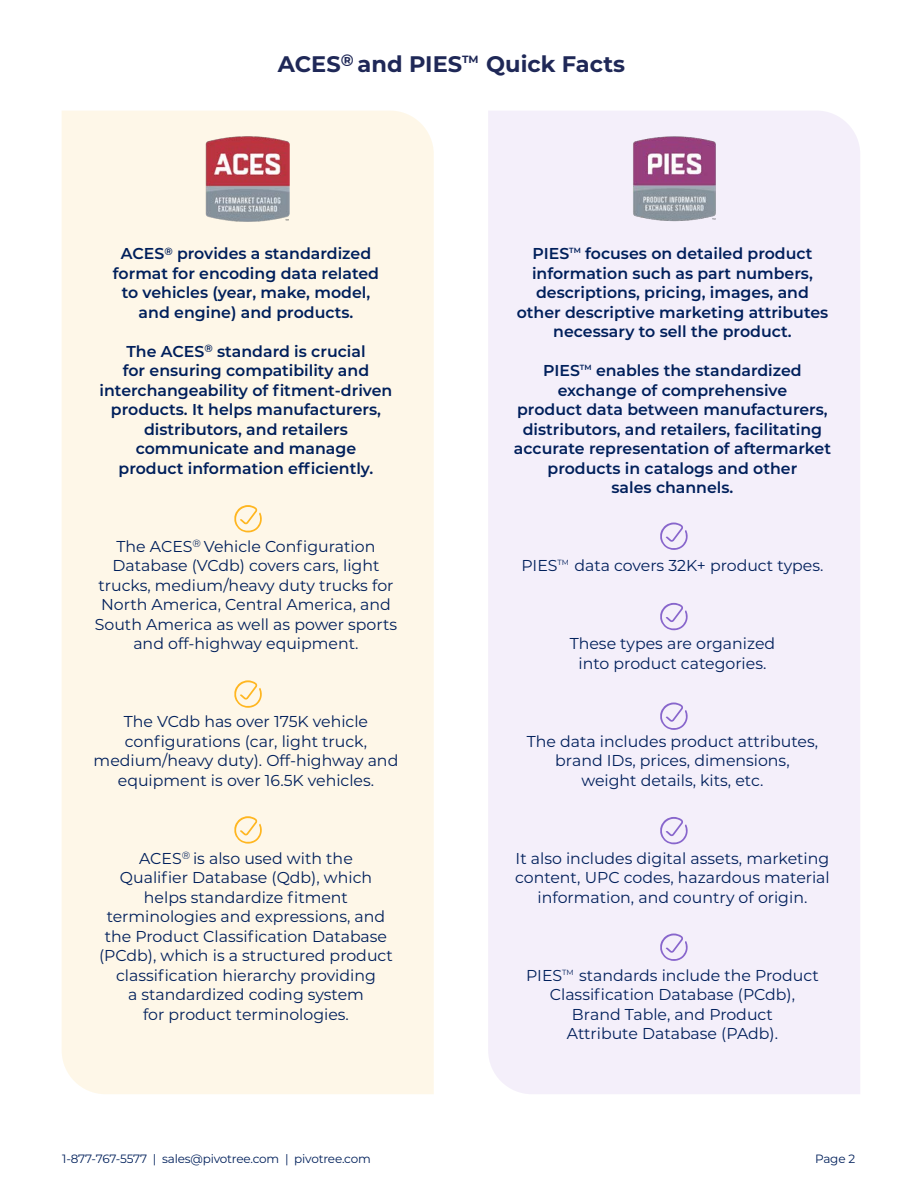
<style>
.page{position:relative;width:918px;height:1188px;background:#fff}
.page>*{position:absolute;margin:0;border:0;box-sizing:border-box;transform-origin:0 0}
.t1{font:700 22.5px "Montserrat";color:#1f2857}
.t2{font:15.75px/19.5px "Montserrat";color:#001f5b;text-align:center}
.t3{font:600 15.75px/19.5px "Montserrat";color:#001f5b;text-align:center}
.t4{font:12px "Montserrat";letter-spacing:-.015em;color:#00205b}
</style>
<div class="page">
<div style="left:488px;top:111px;width:372px;height:983px;background:#f4effa"></div>
<div style="left:62px;top:111px;width:372px;height:983px;background:#fef7e8"></div>
<img style="left:206px;top:135px;width:84px;height:87px">
<img style="left:632px;top:136px;width:84px;height:86px">
<svg style="left:234px;top:505px;width:28px;height:27px"></svg>
<svg style="left:234px;top:680px;width:28px;height:28px"></svg>
<svg style="left:234px;top:816px;width:28px;height:28px"></svg>
<svg style="left:660px;top:523px;width:28px;height:27px"></svg>
<svg style="left:660px;top:603px;width:28px;height:27px"></svg>
<svg style="left:660px;top:703px;width:28px;height:27px"></svg>
<svg style="left:660px;top:817px;width:28px;height:27px"></svg>
<svg style="left:660px;top:934px;width:28px;height:27px"></svg>
<h1 class="t1" style="left:278px;top:48px;width:349px">ACES<sup>®</sup> and PIES<sup>TM</sup> Quick Facts</h1>
<p class="t3" style="left:113px;top:243px;width:268px">ACES<sup>®</sup> provides a standardized format for encoding data related to vehicles (year, make, model, and engine) and products.</p>
<p class="t3" style="left:100px;top:341px;width:294px">The ACES<sup>®</sup> standard is crucial<br>for ensuring compatibility and interchangeability of fitment-driven products. It helps manufacturers, distributors, and retailers communicate and manage<br>product information efficiently.</p>
<p class="t2" style="left:95px;top:536px;width:304px">The ACES<sup>®</sup> Vehicle Configuration Database (VCdb) covers cars, light trucks, medium/heavy duty trucks for North America, Central America, and South America as well as power sports and off-highway equipment.</p>
<p class="t2" style="left:94px;top:711px;width:306px">The VCdb has over 175K vehicle configurations (car, light truck, medium/heavy duty). Off-highway and equipment is over 16.5K vehicles.</p>
<p class="t2" style="left:99px;top:848px;width:295px">ACES<sup>®</sup> is also used with the<br>Qualifier Database (Qdb), which helps standardize fitment terminologies and expressions, and the Product Classification Database (PCdb), which is a structured product classification hierarchy providing<br>a standardized coding system<br>for product terminologies.</p>
<p class="t3" style="left:517px;top:243px;width:313px">PIES<sup>TM</sup> focuses on detailed product information such as part numbers, descriptions, pricing, images, and other descriptive marketing attributes necessary to sell the product.</p>
<p class="t3" style="left:514px;top:360px;width:319px">PIES<sup>TM</sup> enables the standardized exchange of comprehensive<br>product data between manufacturers, distributors, and retailers, facilitating accurate representation of aftermarket products in catalogs and other<br>sales channels.</p>
<p class="t2" style="left:521px;top:555px;width:303px">PIES<sup>TM</sup> data covers 32K+ product types.</p>
<p class="t2" style="left:570px;top:633px;width:207px">These types are organized into product categories.</p>
<p class="t2" style="left:527px;top:731px;width:293px">The data includes product attributes, brand IDs, prices, dimensions, weight details, kits, etc.</p>
<p class="t2" style="left:515px;top:848px;width:316px">It also includes digital assets, marketing content, UPC codes, hazardous material information, and country of origin.</p>
<p class="t2" style="left:526px;top:965px;width:294px">PIES<sup>TM</sup> standards include the Product<br>Classification Database (PCdb),<br>Brand Table, and Product<br>Attribute Database (PAdb).</p>
<p class="t4" style="left:62px;top:1151px;width:310px">1-877-767-5577 | sales@pivotree.com | pivotree.com</p>
<p class="t4" style="left:815px;top:1151px;width:42px">Page 2</p>
</div>
